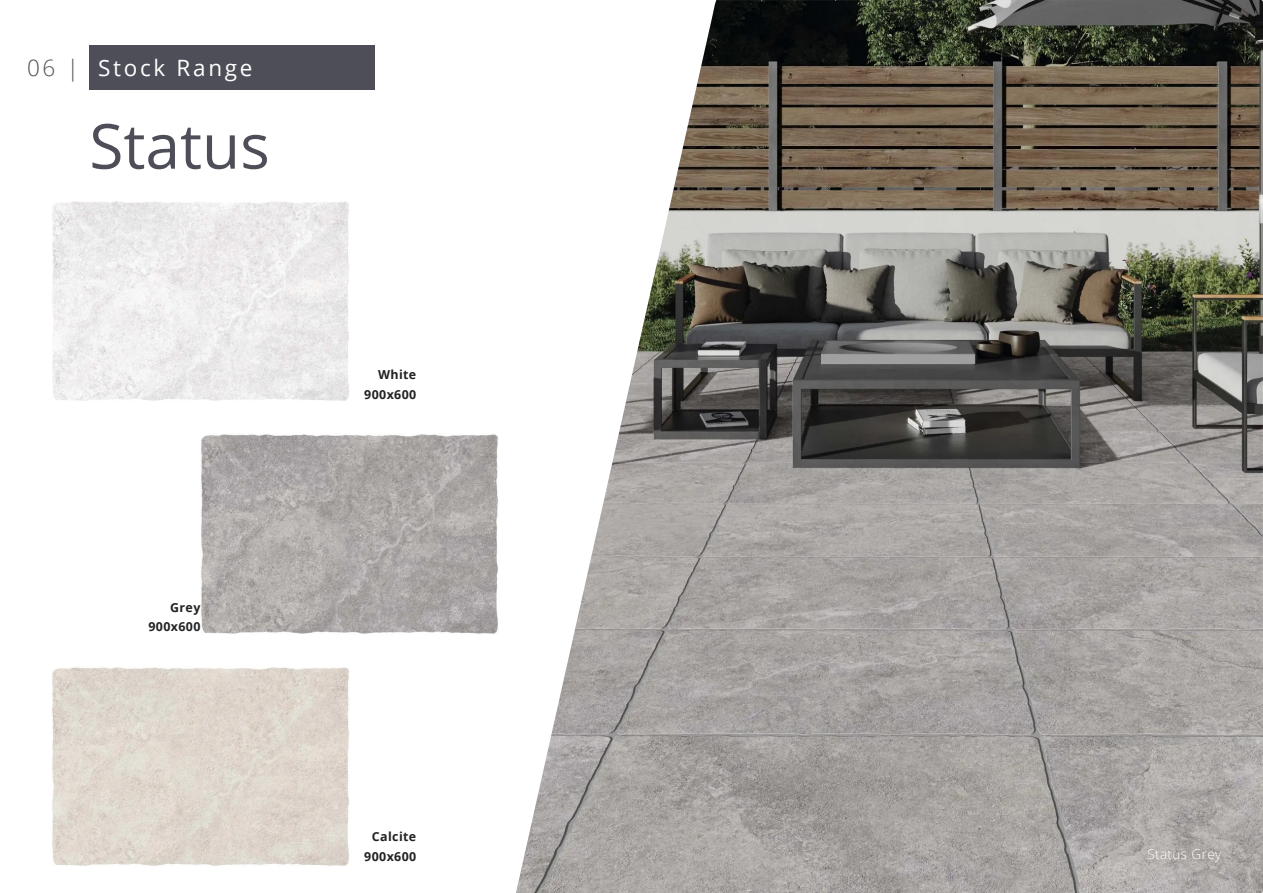
<style>
.page{position:relative;width:1263px;height:893px;background:#fff}
.page>*{position:absolute;margin:0;border:0;box-sizing:border-box;transform-origin:0 0}
.t1{font:62.18px "Open Sans";color:#4d4e58}
.t2{font:22.5px "Open Sans";letter-spacing:.12em;color:#fff}
.t3{font:300 22.5px "Open Sans";color:#545454}
.t4{font:300 13.5px "Open Sans";letter-spacing:.03em;color:#fff}
.t5{font:700 12.45px "Open Sans";letter-spacing:.03em;color:#222}
</style>
<div class="page">
<img style="left:516px;top:0;width:747px;height:893px">
<div style="left:90px;top:45px;width:285px;height:44px;background:#4d4e58"></div>
<img style="left:52px;top:201px;width:297px;height:200px">
<img style="left:201px;top:434px;width:297px;height:200px">
<img style="left:52px;top:667px;width:297px;height:199px">
<p class="t3" style="left:27px;top:52px;width:53px">06 |</p>
<p class="t2" style="left:98px;top:52px;width:156px">Stock Range</p>
<p class="t1" style="left:89px;top:102px;width:182px">Status</p>
<p class="t5" style="left:170px;top:598px;width:32px">Grey</p>
<p class="t5" style="left:148px;top:618px;width:53px">900x600</p>
<p class="t5" style="left:378px;top:365px;width:40px">White</p>
<p class="t5" style="left:364px;top:385px;width:53px">900x600</p>
<p class="t5" style="left:372px;top:827px;width:46px">Calcite</p>
<p class="t5" style="left:364px;top:847px;width:53px">900x600</p>
<p class="t4" style="left:1147px;top:844px;width:75px">Status Grey</p>
</div>
